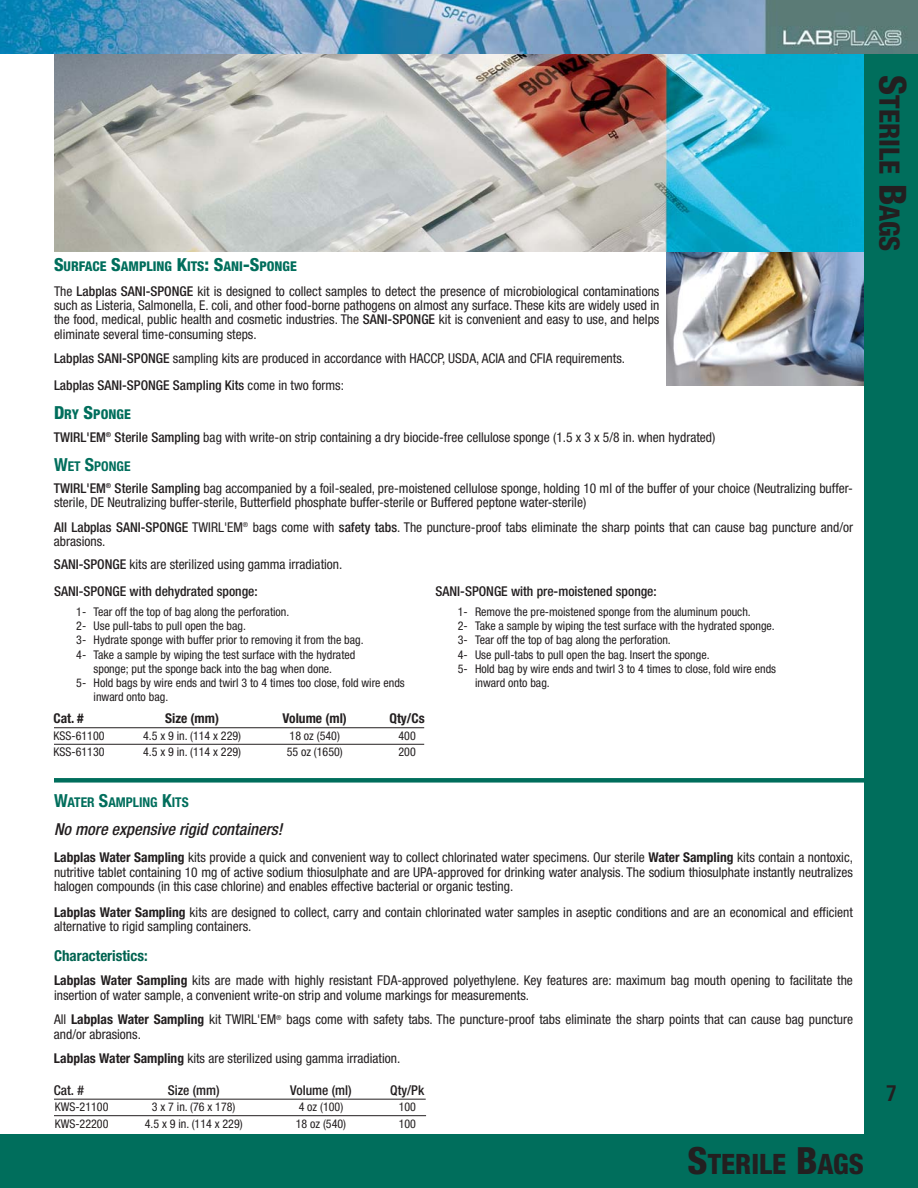
<style>
.page{position:relative;width:918px;height:1188px;background:#fff}
.page>*{position:absolute;margin:0;border:0;box-sizing:border-box;transform-origin:0 0}
.t1{font:800 condensed 28.2px "Helvetica Neue";color:#231f20}
.t2{font:700 condensed 22.5px "Frutiger";color:#231f20}
.t3{font:italic 500 condensed 16.5px "Helvetica Neue";color:#231f20}
.t4{font:700 condensed 15px "Helvetica Neue";color:#006350}
.t5{font:condensed 13.5px/14.2px "Helvetica Neue";color:#231f20}
.t6{font:500 condensed 13.5px "Helvetica Neue";color:#231f20}
.t7{font:700 condensed 13.5px "Helvetica Neue";color:#231f20}
.t8{font:700 condensed 13.5px "Helvetica Neue";color:#006e5c}
.t9{font:condensed 12px "Helvetica Neue";color:#231f20}
.s1{font-weight:800;font-size:18px;color:#006e5c}
.s2{font-weight:800;color:#006e5c}
.s3{font-weight:500}
.s4{font-weight:700;font-size:18px;color:#006e5c}
.s5{font-weight:700;color:#006e5c}
.s6{font-size:18px}
.s7{font-weight:700}
.s8{font-size:37.5px}
</style>
<div class="page">
<div style="left:0;top:1134px;width:871px;height:54px;background:#006e5c"></div>
<div style="left:864px;top:2px;width:54px;height:1186px;background:#006e5c"></div>
<div style="left:54px;top:778px;width:854px;height:5px;background:#006e5c"></div>
<img style="left:667px;top:251px;width:197px;height:135px">
<img style="left:0;top:0;width:918px;height:54px">
<img style="left:54px;top:54px;width:810px;height:197px">
<hr style="left:54px;top:1099px;width:372px;height:1px;background:#231f20">
<hr style="left:54px;top:1115px;width:372px;height:1px;background:#231f20">
<hr style="left:54px;top:727px;width:370px;height:1px;background:#231f20">
<hr style="left:54px;top:744px;width:370px;height:1px;background:#231f20">
<p class="t5" style="left:54px;top:255px;width:607px;line-height:24.8px"><span class="s1">S</span><span class="s2">URFACE</span> <span class="s1">S</span><span class="s2">AMPLING</span> <span class="s1">K</span><span class="s2">ITS</span><span class="s1">: S</span><span class="s2">ANI</span><span class="s1">-S</span><span class="s2">PONGE<br></span>The <span class="s3">Labplas SANI-SPONGE</span> kit is designed to collect samples to detect the presence of microbiological contaminations</p>
<p class="t5" style="left:54px;top:299px;width:607px;text-align:justify">such as Listeria, Salmonella, E. coli, and other food-borne pathogens on almost any surface. These kits are widely used in the food, medical, public health and cosmetic industries. The <span class="s3">SANI-SPONGE</span> kit is convenient and easy to use, and helps eliminate several time-consuming steps.</p>
<p class="t5" style="left:54px;top:347px;width:573px;line-height:26.2px"><span class="s3">Labplas SANI-SPONGE</span> sampling kits are produced in accordance with HACCP, USDA, ACIA and CFIA requirements.<br><span class="s3">Labplas SANI-SPONGE Sampling Kits</span> come in two forms:</p>
<p class="t5" style="left:54px;top:404px;width:663px;line-height:23.2px"><span class="s1">D</span><span class="s2">RY</span> <span class="s1">S</span><span class="s2">PONGE<br></span><span class="s3">TWIRL'EM</span><sup>®</sup> <span class="s3">Sterile Sampling</span> bag with write-on strip containing a dry biocide-free cellulose sponge (1.5 x 3 x 5/8 in. when hydrated)</p>
<p class="t5" style="left:54px;top:456px;width:801px;line-height:21.8px"><span class="s4">W</span><span class="s5">ET</span> <span class="s4">S</span><span class="s5">PONGE<br></span><span class="s3">TWIRL'EM</span><sup>®</sup> <span class="s3">Sterile Sampling</span> bag accompanied by a foil-sealed, pre-moistened cellulose sponge, holding 10 ml of the buffer of your choice (Neutralizing buffer-</p>
<p class="t5" style="left:54px;top:491px;width:801px;line-height:24.8px">sterile, DE Neutralizing buffer-sterile, Butterfield phosphate buffer-sterile or Buffered peptone water-sterile)<br><span class="s3">All Labplas SANI-SPONGE</span> TWIRL'EM<sup>®</sup> bags come with <span class="s3">safety tabs</span>. The puncture-proof tabs eliminate the sharp points that can cause bag puncture and/or</p>
<p class="t5" style="left:54px;top:531px;width:290px;line-height:23.2px">abrasions.<br><span class="s3">SANI-SPONGE</span> kits are sterilized using gamma irradiation.</p>
<p class="t6" style="left:54px;top:586px;width:205px">SANI-SPONGE with dehydrated sponge:</p>
<p class="t9" style="left:76px;top:607px;width:215px">1- Tear off the top of bag along the perforation.</p>
<p class="t9" style="left:76px;top:622px;width:171px">2- Use pull-tabs to pull open the bag.</p>
<p class="t9" style="left:76px;top:636px;width:289px">3- Hydrate sponge with buffer prior to removing it from the bag.</p>
<p class="t9" style="left:76px;top:650px;width:281px">4- Take a sample by wiping the test surface with the hydrated</p>
<p class="t9" style="left:94px;top:664px;width:240px">sponge; put the sponge back into the bag when done.</p>
<p class="t9" style="left:76px;top:679px;width:330px">5- Hold bags by wire ends and twirl 3 to 4 times too close, fold wire ends</p>
<p class="t9" style="left:94px;top:693px;width:76px">inward onto bag.</p>
<p class="t7" style="left:54px;top:714px;width:32px">Cat. #</p>
<p class="t7" style="left:165px;top:714px;width:55px">Size (mm)</p>
<p class="t7" style="left:283px;top:714px;width:66px">Volume (ml)</p>
<p class="t7" style="left:389px;top:714px;width:37px">Qty/Cs</p>
<p class="t9" style="left:54px;top:731px;width:53px">KSS-61100</p>
<p class="t9" style="left:143px;top:731px;width:99px">4.5 x 9 in. (114 x 229)</p>
<p class="t9" style="left:290px;top:731px;width:52px">18 oz (540)</p>
<p class="t9" style="left:398px;top:731px;width:19px">400</p>
<p class="t9" style="left:54px;top:748px;width:53px">KSS-61130</p>
<p class="t9" style="left:143px;top:748px;width:99px">4.5 x 9 in. (114 x 229)</p>
<p class="t9" style="left:287px;top:748px;width:58px">55 oz (1650)</p>
<p class="t9" style="left:398px;top:748px;width:19px">200</p>
<p class="t6" style="left:436px;top:586px;width:223px">SANI-SPONGE with pre-moistened sponge:</p>
<p class="t9" style="left:458px;top:607px;width:295px">1- Remove the pre-moistened sponge from the aluminum pouch.</p>
<p class="t9" style="left:458px;top:622px;width:319px">2- Take a sample by wiping the test surface with the hydrated sponge.</p>
<p class="t9" style="left:458px;top:636px;width:215px">3- Tear off the top of bag along the perforation.</p>
<p class="t9" style="left:458px;top:650px;width:253px">4- Use pull-tabs to pull open the bag. Insert the sponge.</p>
<p class="t9" style="left:458px;top:664px;width:320px">5- Hold bag by wire ends and twirl 3 to 4 times to close, fold wire ends</p>
<p class="t9" style="left:475px;top:679px;width:76px">inward onto bag.</p>
<p class="t8" style="left:54px;top:797px;width:136px"><span class="s6">W</span>ATER <span class="s6">S</span>AMPLING <span class="s6">K</span>ITS</p>
<p class="t3" style="left:54px;top:823px;width:233px">No more expensive rigid containers!</p>
<p class="t5" style="left:54px;top:852px;width:801px;text-align:justify"><span class="s7">Labplas Water Sampling</span> kits provide a quick and convenient way to collect chlorinated water specimens. Our sterile <span class="s7">Water Sampling</span> kits contain a nontoxic, nutritive tablet containing 10 mg of active sodium thiosulphate and are UPA-approved for drinking water analysis. The sodium thiosulphate instantly neutralizes halogen compounds (in this case chlorine) and enables effective bacterial or organic testing.</p>
<p class="t5" style="left:54px;top:906px;width:801px"><span class="s7">Labplas Water Sampling</span> kits are designed to collect, carry and contain chlorinated water samples in aseptic conditions and are an economical and efficient alternative to rigid sampling containers.</p>
<p class="t4" style="left:54px;top:950px;width:95px">Characteristics:</p>
<p class="t5" style="left:54px;top:975px;width:800px"><span class="s7">Labplas Water Sampling</span> kits are made with highly resistant FDA-approved polyethylene. Key features are: maximum bag mouth opening to facilitate the insertion of water sample, a convenient write-on strip and volume markings for measurements.</p>
<p class="t5" style="left:54px;top:1014px;width:801px">All <span class="s7">Labplas Water Sampling</span> kit TWIRL'EM<sup>®</sup> bags come with safety tabs. The puncture-proof tabs eliminate the sharp points that can cause bag puncture and/or abrasions.</p>
<p class="t5" style="left:54px;top:1053px;width:348px"><span class="s7">Labplas Water Sampling</span> kits are sterilized using gamma irradiation.</p>
<p class="t6" style="left:54px;top:1085px;width:31px">Cat. #</p>
<p class="t6" style="left:168px;top:1085px;width:53px">Size (mm)</p>
<p class="t6" style="left:290px;top:1085px;width:63px">Volume (ml)</p>
<p class="t6" style="left:390px;top:1085px;width:35px">Qty/Pk</p>
<p class="t9" style="left:55px;top:1103px;width:55px">KWS-21100</p>
<p class="t9" style="left:152px;top:1103px;width:85px">3 x 7 in. (76 x 178)</p>
<p class="t9" style="left:299px;top:1103px;width:46px">4 oz (100)</p>
<p class="t9" style="left:399px;top:1103px;width:19px">100</p>
<p class="t9" style="left:55px;top:1119px;width:55px">KWS-22200</p>
<p class="t9" style="left:145px;top:1119px;width:99px">4.5 x 9 in. (114 x 229)</p>
<p class="t9" style="left:296px;top:1119px;width:52px">18 oz (540)</p>
<p class="t9" style="left:399px;top:1119px;width:19px">100</p>
<h1 class="t1" style="left:688px;top:1153px;width:178px"><span class="s8">S</span>TERILE <span class="s8">B</span>AGS</h1>
<h1 class="t1" style="left:899px;top:75px;width:178px;rotate:90deg"><span class="s8">S</span>TERILE <span class="s8">B</span>AGS</h1>
<h2 class="t2" style="left:886px;top:1085px;width:13px">7</h2>
</div>
